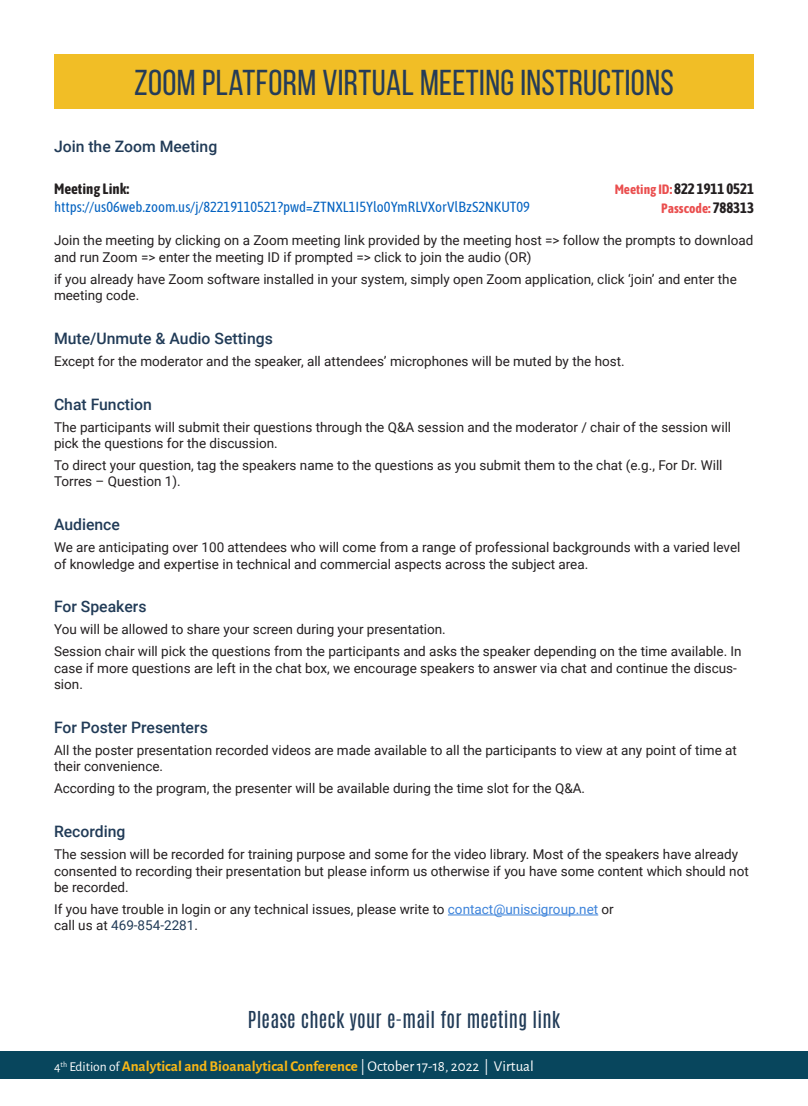
<style>
.page{position:relative;width:808px;height:1106px;background:#fff}
.page>*{position:absolute;margin:0;border:0;box-sizing:border-box;transform-origin:0 0}
.t1{font:36px "Bebas Neue";letter-spacing:.01em;color:#253c58}
.t2{font:19.5px "Antonio";letter-spacing:.01em;color:#213b57}
.t3{font:500 15.75px "Roboto";color:#213b57}
.t4{font:700 15px "Alegreya Sans";color:#f9b716}
.Pa0{font:700 15px "Asap Condensed";color:#231f20}
.Pa0-2{font:14.7px "Asap Condensed";color:#0563c1}
.t5{font:13.5px/16.5px "Roboto";color:#231f20}
.t6{font:700 13.5px "Asap Condensed";color:#ea4e4e}
.s1{font-size:13.5px;color:#ea4e4e}
.s2{font-size:15px;color:#231f20}
.s3{color:#3d83da}
.s4{color:#213b57}
.s5{font-weight:400;font-size:13.5px;color:#fff}
.s6{font-weight:400;color:#fff}
</style>
<div class="page">
<div style="left:0;top:1052px;width:808px;height:27px;background:#08465d"></div>
<div style="left:54px;top:54px;width:700px;height:55px;background:#f1be26"></div>
<hr style="left:448px;top:915px;width:150px;height:1px;background:#3d83da">
<p class="t1" style="left:134px;top:63px;width:541px">ZOOM PLATFORM VIRTUAL MEETING INSTRUCTIONS</p>
<p class="t3" style="left:54px;top:136px;width:165px">Join the Zoom Meeting</p>
<p class="Pa0" style="left:54px;top:178px;width:77px">Meeting Link:</p>
<p class="Pa0-2" style="left:54px;top:197px;width:477px">https://us06web.zoom.us/j/82219110521?pwd=ZTNXL1I5Ylo0YmRLVXorVlBzS2NKUT09</p>
<p class="Pa0" style="left:615px;top:178px;width:141px"><span class="s1">Meeting ID:</span> 822 1911 0521</p>
<p class="t6" style="left:661px;top:200px;width:94px">Passcode: <span class="s2">788313</span></p>
<p class="t5" style="left:54px;top:232px;width:701px">Join the meeting by clicking on a Zoom meeting link provided by the meeting host =&gt; follow the prompts to download and run Zoom =&gt; enter the meeting ID if prompted =&gt; click to join the audio (OR)</p>
<p class="t5" style="left:54px;top:270px;width:684px">if you already have Zoom software installed in your system, simply open Zoom application, click ‘join’ and enter the meeting code.</p>
<p class="t3" style="left:54px;top:327px;width:220px">Mute/Unmute &amp; Audio Settings</p>
<p class="t5" style="left:54px;top:352px;width:572px">Except for the moderator and the speaker, all attendees’ microphones will be muted by the host.</p>
<p class="t3" style="left:54px;top:393px;width:99px">Chat Function</p>
<p class="t5" style="left:54px;top:418px;width:679px">The participants will submit their questions through the Q&amp;A session and the moderator / chair of the session will pick the questions for the discussion.</p>
<p class="t5" style="left:54px;top:456px;width:670px">To direct your question, tag the speakers name to the questions as you submit them to the chat (e.g., For Dr. Will<br>Torres – Question 1).</p>
<p class="t3" style="left:54px;top:514px;width:67px">Audience</p>
<p class="t5" style="left:54px;top:539px;width:688px">We are anticipating over 100 attendees who will come from a range of professional backgrounds with a varied level of knowledge and expertise in technical and commercial aspects across the subject area.</p>
<p class="t3" style="left:54px;top:596px;width:94px">For Speakers</p>
<p class="t5" style="left:54px;top:621px;width:393px">You will be allowed to share your screen during your presentation.</p>
<p class="t5" style="left:54px;top:643px;width:689px">Session chair will pick the questions from the participants and asks the speaker depending on the time available. In case if more questions are left in the chat box, we encourage speakers to answer via chat and continue the discus&shy;sion.</p>
<p class="t3" style="left:54px;top:716px;width:155px">For Poster Presenters</p>
<p class="t5" style="left:54px;top:741px;width:684px">All the poster presentation recorded videos are made available to all the participants to view at any point of time at their convenience.</p>
<p class="t5" style="left:54px;top:780px;width:533px">According to the program, the presenter will be available during the time slot for the Q&amp;A.</p>
<p class="t3" style="left:54px;top:820px;width:73px">Recording</p>
<p class="t5" style="left:54px;top:845px;width:696px">The session will be recorded for training purpose and some for the video library. Most of the speakers have already consented to recording their presentation but please inform us otherwise if you have some content which should not be recorded.</p>
<p class="t5" style="left:54px;top:900px;width:561px">If you have trouble in login or any technical issues, please write to <span class="s3">contact@uniscigroup.net</span> or call us at <span class="s4">469-854-2281</span>.</p>
<p class="t2" style="left:248px;top:1005px;width:314px">Please check your e-mail for meeting link</p>
<p class="t4" style="left:54px;top:1056px;width:481px"><span class="s5">4</span><sup>th</sup> <span class="s5">Edition of</span> Analytical and Bioanalytical Conference <span class="s6">| October 17-18, 2022 | Virtual</span></p>
</div>
